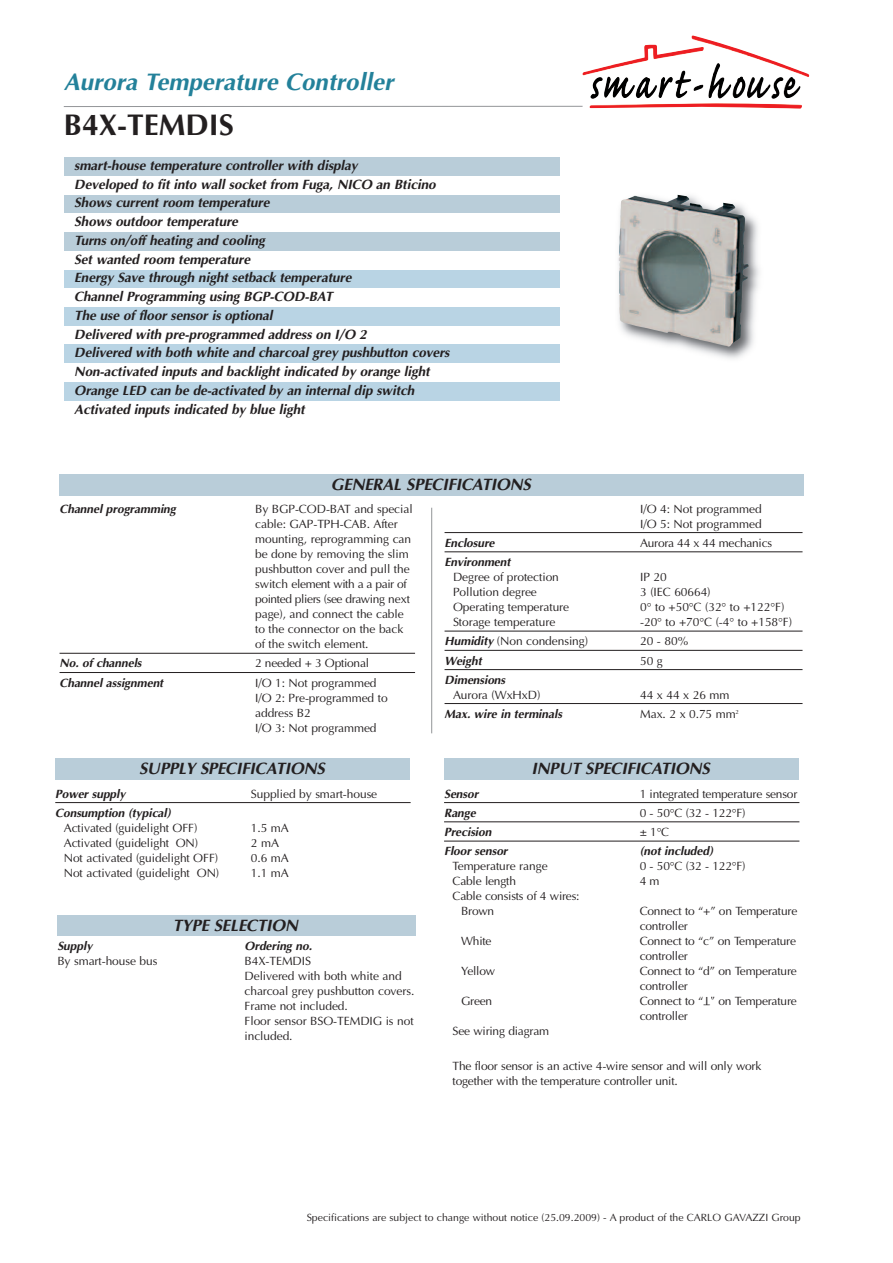
<style>
.page{position:relative;width:893px;height:1263px;background:#fff}
.page>*{position:absolute;margin:0;border:0;box-sizing:border-box;transform-origin:0 0}
.t1{font:700 30px "Optima";color:#231f20}
.t2{font:italic 700 24px "Optima";color:#23819a}
.t3{font:italic 700 16.5px "Optima";letter-spacing:-.01em;color:#231f20}
.t4{font:italic 700 13.5px/18.8px "Optima";letter-spacing:-.005em;color:#231f20}
.t5{font:12px/15px "Optima";letter-spacing:-.005em;color:#231f20}
.t6{font:italic 700 12px "Optima";letter-spacing:-.005em;color:#231f20}
.t7{font:12px "Optima";letter-spacing:.295em;color:#231f20}
.t8{font:10.5px "Optima";color:#231f20}
.s1{font-weight:700;font-style:italic}
</style>
<div class="page">
<img style="left:582px;top:35px;width:227px;height:74px">
<hr style="left:64px;top:106px;width:519px;height:1px;background:#939598">
<img style="left:559px;top:194px;width:201px;height:202px">
<img style="left:619px;top:195px;width:130px;height:152px">
<div style="left:64px;top:157px;width:495px;height:19px;background:#b9cdd9"></div>
<div style="left:64px;top:195px;width:495px;height:18px;background:#b9cdd9"></div>
<div style="left:64px;top:232px;width:495px;height:19px;background:#b9cdd9"></div>
<div style="left:64px;top:270px;width:495px;height:18px;background:#b9d4e4"></div>
<div style="left:64px;top:307px;width:495px;height:19px;background:#b9d4e4"></div>
<div style="left:64px;top:345px;width:495px;height:18px;background:#b9d4e4"></div>
<div style="left:64px;top:382px;width:495px;height:19px;background:#b9d4e4"></div>
<hr style="left:55px;top:802px;width:356px;height:1px;background:#231f20">
<div style="left:55px;top:758px;width:355px;height:22px;background:#b9cdd9"></div>
<div style="left:57px;top:915px;width:359px;height:20px;background:#b9cdd9"></div>
<hr style="left:60px;top:653px;width:355px;height:1px;background:#231f20">
<hr style="left:60px;top:672px;width:355px;height:1px;background:#231f20">
<div style="left:60px;top:474px;width:744px;height:21px;background:#b9cdd9"></div>
<hr style="left:445px;top:532px;width:357px;height:1px;background:#231f20">
<hr style="left:445px;top:551px;width:357px;height:1px;background:#231f20">
<hr style="left:445px;top:631px;width:357px;height:1px;background:#231f20">
<hr style="left:445px;top:650px;width:357px;height:1px;background:#231f20">
<hr style="left:445px;top:669px;width:357px;height:1px;background:#231f20">
<hr style="left:445px;top:703px;width:357px;height:1px;background:#231f20">
<hr style="left:431px;top:508px;width:1px;height:225px;background:#939598">
<hr style="left:444px;top:802px;width:355px;height:1px;background:#231f20">
<hr style="left:444px;top:821px;width:355px;height:1px;background:#231f20">
<hr style="left:444px;top:841px;width:355px;height:1px;background:#231f20">
<div style="left:444px;top:758px;width:355px;height:22px;background:#b9cdd9"></div>
<h2 class="t2" style="left:64px;top:68px;width:331px">Aurora Temperature Controller</h2>
<h1 class="t1" style="left:64px;top:108px;width:171px">B4X-TEMDIS</h1>
<p class="t4" style="left:74px;top:156px;width:377px">smart-house temperature controller with display<br>Developed to fit into wall socket from Fuga, NICO an Bticino Shows current room temperature<br>Shows outdoor temperature<br>Turns on/off heating and cooling<br>Set wanted room temperature<br>Energy Save through night setback temperature<br>Channel Programming using BGP-COD-BAT<br>The use of floor sensor is optional<br>Delivered with pre-programmed address on I/O 2<br>Delivered with both white and charcoal grey pushbutton covers Non-activated inputs and backlight indicated by orange light Orange LED can be de-activated by an internal dip switch Activated inputs indicated by blue light</p>
<h3 class="t3" style="left:331px;top:475px;width:201px">GENERAL SPECIFICATIONS</h3>
<p class="t6" style="left:60px;top:502px;width:118px">Channel programming</p>
<p class="t5" style="left:255px;top:501px;width:159px">By BGP-COD-BAT and special cable: GAP-TPH-CAB. After mounting, reprogramming can be done by removing the slim pushbutton cover and pull the switch element with a a pair of pointed pliers (see drawing next page), and connect the cable to the connector on the back of the switch element.</p>
<p class="t6" style="left:60px;top:656px;width:84px">No. of channels</p>
<p class="t5" style="left:255px;top:656px;width:115px">2 needed + 3 Optional</p>
<p class="t6" style="left:60px;top:675px;width:105px">Channel assignment</p>
<p class="t5" style="left:255px;top:675px;width:134px">I/O 1: Not programmed<br>I/O 2: Pre-programmed to address B2<br>I/O 3: Not programmed</p>
<h3 class="t3" style="left:139px;top:759px;width:187px">SUPPLY SPECIFICATIONS</h3>
<p class="t6" style="left:55px;top:786px;width:72px">Power supply</p>
<p class="t5" style="left:251px;top:786px;width:128px">Supplied by smart-house</p>
<p class="t6" style="left:55px;top:806px;width:117px">Consumption (typical)</p>
<p class="t5" style="left:64px;top:820px;width:135px">Activated (guidelight OFF)</p>
<p class="t5" style="left:251px;top:820px;width:39px">1.5 mA</p>
<p class="t5" style="left:64px;top:835px;width:136px">Activated (guidelight ON)</p>
<p class="t5" style="left:251px;top:835px;width:30px">2 mA</p>
<p class="t5" style="left:64px;top:850px;width:156px">Not activated (guidelight OFF)</p>
<p class="t5" style="left:251px;top:850px;width:39px">0.6 mA</p>
<p class="t5" style="left:64px;top:865px;width:157px">Not activated (guidelight ON)</p>
<p class="t5" style="left:251px;top:865px;width:39px">1.1 mA</p>
<h3 class="t3" style="left:173px;top:915px;width:127px">TYPE SELECTION</h3>
<p class="t6" style="left:57px;top:939px;width:36px">Supply</p>
<p class="t6" style="left:244px;top:939px;width:69px">Ordering no.</p>
<p class="t5" style="left:57px;top:953px;width:102px">By smart-house bus</p>
<p class="t5" style="left:244px;top:953px;width:171px">B4X-TEMDIS<br>Delivered with both white and charcoal grey pushbutton covers.<br>Frame not included.<br>Floor sensor BSO-TEMDIG is not included.</p>
<p class="t5" style="left:640px;top:501px;width:123px">I/O 4: Not programmed<br>I/O 5: Not programmed</p>
<p class="t6" style="left:445px;top:536px;width:52px">Enclosure</p>
<p class="t5" style="left:640px;top:535px;width:133px">Aurora 44 x 44 mechanics</p>
<p class="t6" style="left:445px;top:555px;width:67px">Environment</p>
<p class="t5" style="left:453px;top:569px;width:107px">Degree of protection</p>
<p class="t5" style="left:640px;top:569px;width:28px">IP 20</p>
<p class="t5" style="left:453px;top:584px;width:85px">Pollution degree</p>
<p class="t5" style="left:640px;top:584px;width:72px">3 (IEC 60664)</p>
<p class="t5" style="left:453px;top:599px;width:118px">Operating temperature</p>
<p class="t5" style="left:640px;top:599px;width:146px">0° to +50°C (32° to +122°F)</p>
<p class="t5" style="left:453px;top:614px;width:104px">Storage temperature</p>
<p class="t5" style="left:640px;top:614px;width:154px">-20° to +70°C (-4° to +158°F)</p>
<p class="t5" style="left:445px;top:634px;width:145px"><span class="s1">Humidity</span> (Non condensing)</p>
<p class="t5" style="left:640px;top:634px;width:50px">20 - 80%</p>
<p class="t6" style="left:445px;top:653px;width:39px">Weight</p>
<p class="t5" style="left:640px;top:653px;width:24px">50 g</p>
<p class="t6" style="left:445px;top:673px;width:62px">Dimensions</p>
<p class="t5" style="left:453px;top:687px;width:89px">Aurora (WxHxD)</p>
<p class="t7" style="left:640px;top:688px;width:91px">44x44x26mm</p>
<p class="t6" style="left:445px;top:707px;width:119px">Max. wire in terminals</p>
<p class="t5" style="left:640px;top:706px;width:100px">Max. 2 x 0.75 mm<sup>2</sup></p>
<h3 class="t3" style="left:532px;top:759px;width:180px">INPUT SPECIFICATIONS</h3>
<p class="t6" style="left:444px;top:786px;width:36px">Sensor</p>
<p class="t5" style="left:640px;top:786px;width:159px">1 integrated temperature sensor</p>
<p class="t6" style="left:444px;top:806px;width:33px">Range</p>
<p class="t5" style="left:640px;top:805px;width:107px">0 - 50°C (32 - 122°F)</p>
<p class="t6" style="left:444px;top:825px;width:49px">Precision</p>
<p class="t5" style="left:640px;top:824px;width:31px">± 1°C</p>
<p class="t6" style="left:444px;top:844px;width:65px">Floor sensor</p>
<p class="t6" style="left:640px;top:844px;width:75px">(not included)</p>
<p class="t5" style="left:453px;top:859px;width:97px">Temperature range</p>
<p class="t5" style="left:640px;top:859px;width:107px">0 - 50°C (32 - 122°F)</p>
<p class="t5" style="left:453px;top:874px;width:65px">Cable length</p>
<p class="t5" style="left:640px;top:874px;width:21px">4 m</p>
<p class="t5" style="left:461px;top:889px;width:120px;text-indent:-9px">Cable consists of 4 wires:<br>Brown</p>
<p class="t5" style="left:640px;top:904px;width:159px">Connect to “+” on Temperature controller</p>
<p class="t5" style="left:461px;top:934px;width:32px">White</p>
<p class="t5" style="left:640px;top:934px;width:158px">Connect to “c” on Temperature controller</p>
<p class="t5" style="left:461px;top:964px;width:36px">Yellow</p>
<p class="t5" style="left:640px;top:964px;width:159px">Connect to “d” on Temperature controller</p>
<p class="t5" style="left:461px;top:994px;width:33px">Green</p>
<p class="t5" style="left:640px;top:994px;width:159px">Connect to “T” on Temperature controller</p>
<p class="t5" style="left:453px;top:1024px;width:98px">See wiring diagram</p>
<p class="t5" style="left:453px;top:1058px;width:310px">The floor sensor is an active 4-wire sensor and will only work together with the temperature controller unit.</p>
<p class="t8" style="left:307px;top:1211px;width:495px">Specifications are subject to change without notice (25.09.2009) - A product of the CARLO GAVAZZI Group</p>
</div>
